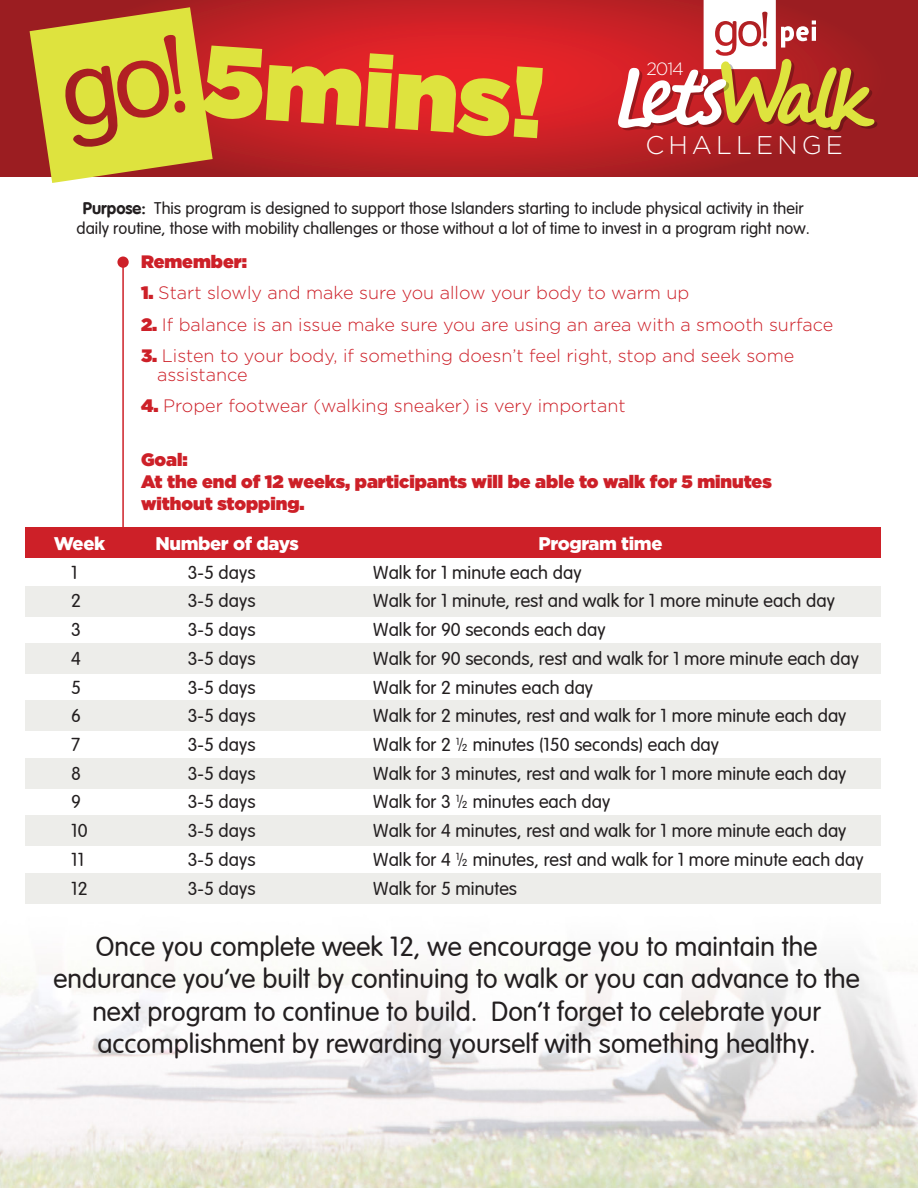
<style>
.page{position:relative;width:918px;height:1188px;background:#fff}
.page>*{position:absolute;margin:0;border:0;box-sizing:border-box;transform-origin:0 0}
.t1{font:900 100.5px "Gotham";color:#dee33e}
.t2{font:27px/32.4px "Corporate Rounded";color:#231f20;text-align:center}
.t3{font:300 25.65px "Gotham";letter-spacing:.16em;color:#fff}
.t4{font:18.3px "Corporate Rounded";color:#231f20}
.t5{font:900 18.3px "Gotham";letter-spacing:-.02em;color:#fff}
.t6{font:300 18px/19.2px "Gotham";color:#cd2028}
.t7{font:900 18px/22.2px "Gotham";color:#cd2028}
.t8{font:300 17.7px "Gotham";color:#fff}
.t9{font:16.5px/19.8px "Corporate Rounded";color:#231f20;text-align:center}
.s1{font-weight:700}
.s2{font-weight:900}
</style>
<div class="page">
<img style="left:0;top:259px;width:918px;height:929px">
<svg style="left:0;top:0;width:918px;height:177px;background:#c22025"></svg>
<svg style="left:30px;top:7px;width:183px;height:176px;background:#cea63b"></svg>
<div style="left:22px;top:523px;width:863px;height:327px;background:#fff"></div>
<div style="left:25px;top:527px;width:856px;height:31px;background:#cd2028"></div>
<div style="left:25px;top:586px;width:856px;height:31px;background:#ededea"></div>
<div style="left:25px;top:643px;width:856px;height:31px;background:#ededea"></div>
<div style="left:25px;top:700px;width:856px;height:31px;background:#ededea"></div>
<div style="left:25px;top:758px;width:856px;height:31px;background:#ededea"></div>
<div style="left:25px;top:816px;width:856px;height:30px;background:#ededea"></div>
<div style="left:25px;top:874px;width:856px;height:30px;background:#ededea"></div>
<hr style="left:122px;top:262px;width:2px;height:269px;background:#cd2028">
<div style="left:117px;top:256px;width:12px;height:12px;background:#cd2028;border-radius:50%"></div>
<svg style="left:618px;top:0;width:259px;height:132px"></svg>
<h1 class="t1" style="left:207px;top:8px;width:345px;rotate:4deg">5mins!</h1>
<p class="t8" style="left:647px;top:57px;width:39px">2014</p>
<h3 class="t3" style="left:645px;top:128px;width:199px">CHALLENGE</h3>
<p class="t9" style="left:77px;top:198px;width:735px"><span class="s1">Purpose:</span> This program is designed to support those Islanders starting to include physical activity in their daily routine, those with mobility challenges or those without a lot of time to invest in a program right now.</p>
<p class="t7" style="left:141px;top:250px;width:107px">Remember:</p>
<p class="t6" style="left:141px;top:283px;width:550px"><span class="s2">1.</span> Start slowly and make sure you allow your body to warm up</p>
<p class="t6" style="left:141px;top:314px;width:694px"><span class="s2">2.</span> If balance is an issue make sure you are using an area with a smooth surface</p>
<p class="t6" style="left:157px;top:345px;width:639px;text-indent:-16px"><span class="s2">3.</span> Listen to your body, if something doesn’t feel right, stop and seek some assistance</p>
<p class="t6" style="left:141px;top:396px;width:486px"><span class="s2">4.</span> Proper footwear (walking sneaker) is very important</p>
<p class="t7" style="left:141px;top:448px;width:632px">Goal:<br>At the end of 12 weeks, participants will be able to walk for 5 minutes without stopping.</p>
<p class="t5" style="left:54px;top:531px;width:53px">Week</p>
<p class="t5" style="left:155px;top:531px;width:145px">Number of days</p>
<p class="t5" style="left:538px;top:531px;width:126px">Program time</p>
<p class="t4" style="left:71px;top:562px;width:8px">1</p>
<p class="t4" style="left:188px;top:562px;width:69px">3-5 days</p>
<p class="t4" style="left:373px;top:562px;width:210px">Walk for 1 minute each day</p>
<p class="t4" style="left:71px;top:591px;width:11px">2</p>
<p class="t4" style="left:188px;top:591px;width:69px">3-5 days</p>
<p class="t4" style="left:373px;top:591px;width:463px">Walk for 1 minute, rest and walk for 1 more minute each day</p>
<p class="t4" style="left:71px;top:619px;width:11px">3</p>
<p class="t4" style="left:188px;top:619px;width:69px">3-5 days</p>
<p class="t4" style="left:373px;top:619px;width:234px">Walk for 90 seconds each day</p>
<p class="t4" style="left:71px;top:648px;width:11px">4</p>
<p class="t4" style="left:188px;top:648px;width:69px">3-5 days</p>
<p class="t4" style="left:373px;top:648px;width:487px">Walk for 90 seconds, rest and walk for 1 more minute each day</p>
<p class="t4" style="left:71px;top:677px;width:11px">5</p>
<p class="t4" style="left:188px;top:677px;width:69px">3-5 days</p>
<p class="t4" style="left:373px;top:677px;width:221px">Walk for 2 minutes each day</p>
<p class="t4" style="left:71px;top:705px;width:11px">6</p>
<p class="t4" style="left:188px;top:705px;width:69px">3-5 days</p>
<p class="t4" style="left:373px;top:705px;width:475px">Walk for 2 minutes, rest and walk for 1 more minute each day</p>
<p class="t4" style="left:71px;top:734px;width:11px">7</p>
<p class="t4" style="left:188px;top:734px;width:69px">3-5 days</p>
<p class="t4" style="left:373px;top:734px;width:347px">Walk for 2 ½ minutes (150 seconds) each day</p>
<p class="t4" style="left:71px;top:763px;width:11px">8</p>
<p class="t4" style="left:188px;top:763px;width:69px">3-5 days</p>
<p class="t4" style="left:373px;top:763px;width:475px">Walk for 3 minutes, rest and walk for 1 more minute each day</p>
<p class="t4" style="left:71px;top:791px;width:11px">9</p>
<p class="t4" style="left:188px;top:791px;width:69px">3-5 days</p>
<p class="t4" style="left:373px;top:791px;width:239px">Walk for 3 ½ minutes each day</p>
<p class="t4" style="left:71px;top:820px;width:18px">10</p>
<p class="t4" style="left:188px;top:820px;width:69px">3-5 days</p>
<p class="t4" style="left:373px;top:820px;width:475px">Walk for 4 minutes, rest and walk for 1 more minute each day</p>
<p class="t4" style="left:71px;top:849px;width:14px">11</p>
<p class="t4" style="left:188px;top:849px;width:69px">3-5 days</p>
<p class="t4" style="left:373px;top:849px;width:492px">Walk for 4 ½ minutes, rest and walk for 1 more minute each day</p>
<p class="t4" style="left:71px;top:878px;width:18px">12</p>
<p class="t4" style="left:188px;top:878px;width:69px">3-5 days</p>
<p class="t4" style="left:373px;top:878px;width:145px">Walk for 5 minutes</p>
<p class="t2" style="left:54px;top:930px;width:808px">Once you complete week 12, we encourage you to maintain the endurance you’ve built by continuing to walk or you can advance to the next program to continue to build. Don’t forget to celebrate your accomplishment by rewarding yourself with something healthy.</p>
</div>
